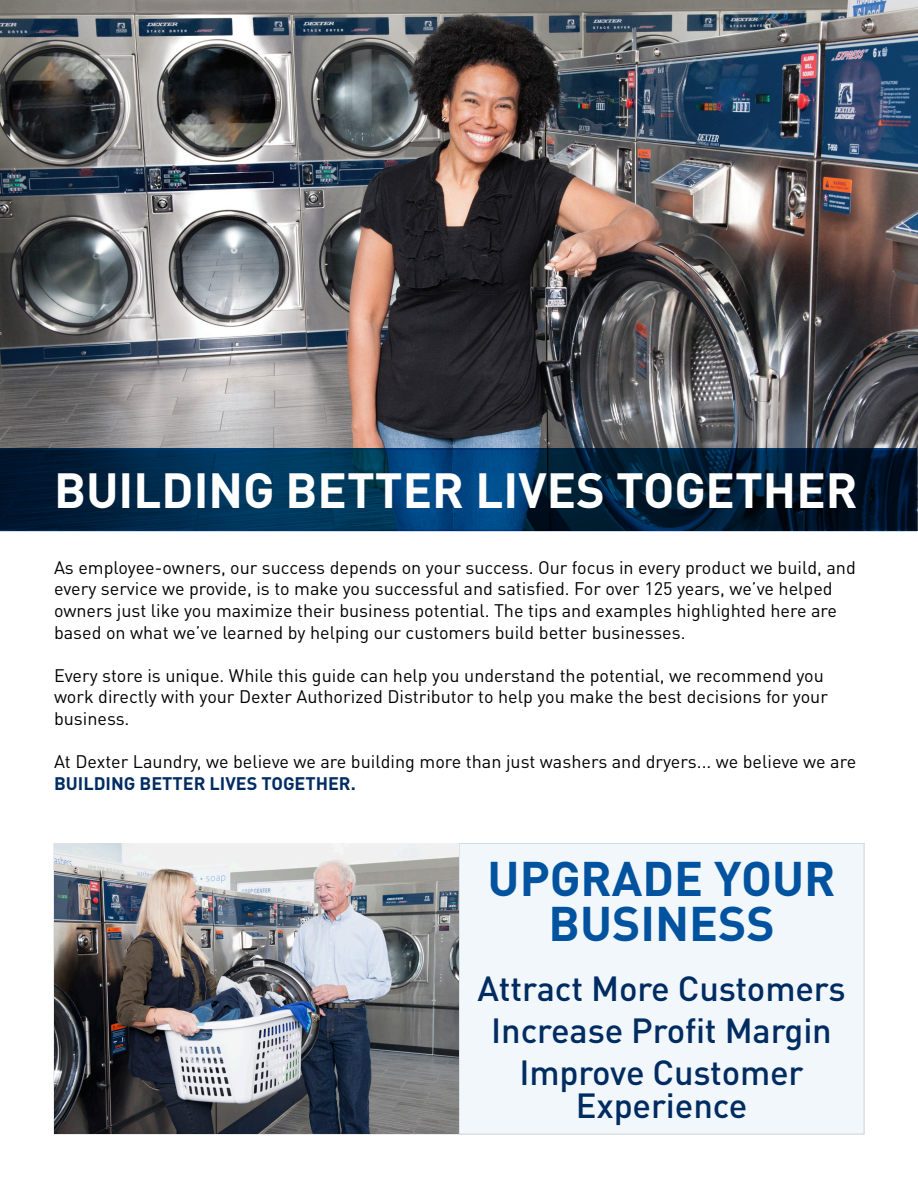
<style>
.page{position:relative;width:918px;height:1188px;background:#fff}
.page>*{position:absolute;margin:0;border:0;box-sizing:border-box;transform-origin:0 0}
.t1{font:700 48.75px "DIN Pro";color:#fff}
.t2{font:700 48px "DIN Pro";color:#0153a0}
.t3{font:500 34.5px "DIN Pro";letter-spacing:-.005em;color:#002c62}
.t4{font:18px/21.6px "DIN Pro";color:#000}
.s1{font-weight:700;color:#002c62}
</style>
<div class="page">
<img style="left:0;top:0;width:918px;height:530px">
<svg style="left:0;top:448px;width:917px;height:83px;background:#002849"></svg>
<div style="left:459px;top:843px;width:405px;height:291px;background:#f1f7fa"></div>
<div style="left:459px;top:843px;width:405px;height:291px;border:1px solid #d4dade"></div>
<img style="left:54px;top:843px;width:405px;height:291px">
<p class="t1" style="left:54px;top:458px;width:805px">BUILDING BETTER LIVES TOGETHER</p>
<p class="t4" style="left:54px;top:556px;width:803px">As employee-owners, our success depends on your success. Our focus in every product we build, and every service we provide, is to make you successful and satisfied. For over 125 years, we’ve helped owners just like you maximize their business potential. The tips and examples highlighted here are based on what we’ve learned by helping our customers build better businesses.</p>
<p class="t4" style="left:54px;top:664px;width:776px">Every store is unique. While this guide can help you understand the potential, we recommend you work directly with your Dexter Authorized Distributor to help you make the best decisions for your business.</p>
<p class="t4" style="left:54px;top:750px;width:804px">At Dexter Laundry, we believe we are building more than just washers and dryers... we believe we are<br><span class="s1">BUILDING BETTER LIVES TOGETHER.</span></p>
<p class="t2" style="left:488px;top:846px;width:349px">UPGRADE YOUR</p>
<p class="t2" style="left:548px;top:891px;width:228px">BUSINESS</p>
<p class="t3" style="left:478px;top:965px;width:370px">Attract More Customers</p>
<p class="t3" style="left:491px;top:1007px;width:342px">Increase Profit Margin</p>
<p class="t3" style="left:519px;top:1049px;width:286px">Improve Customer</p>
<p class="t3" style="left:576px;top:1082px;width:173px">Experience</p>
</div>
